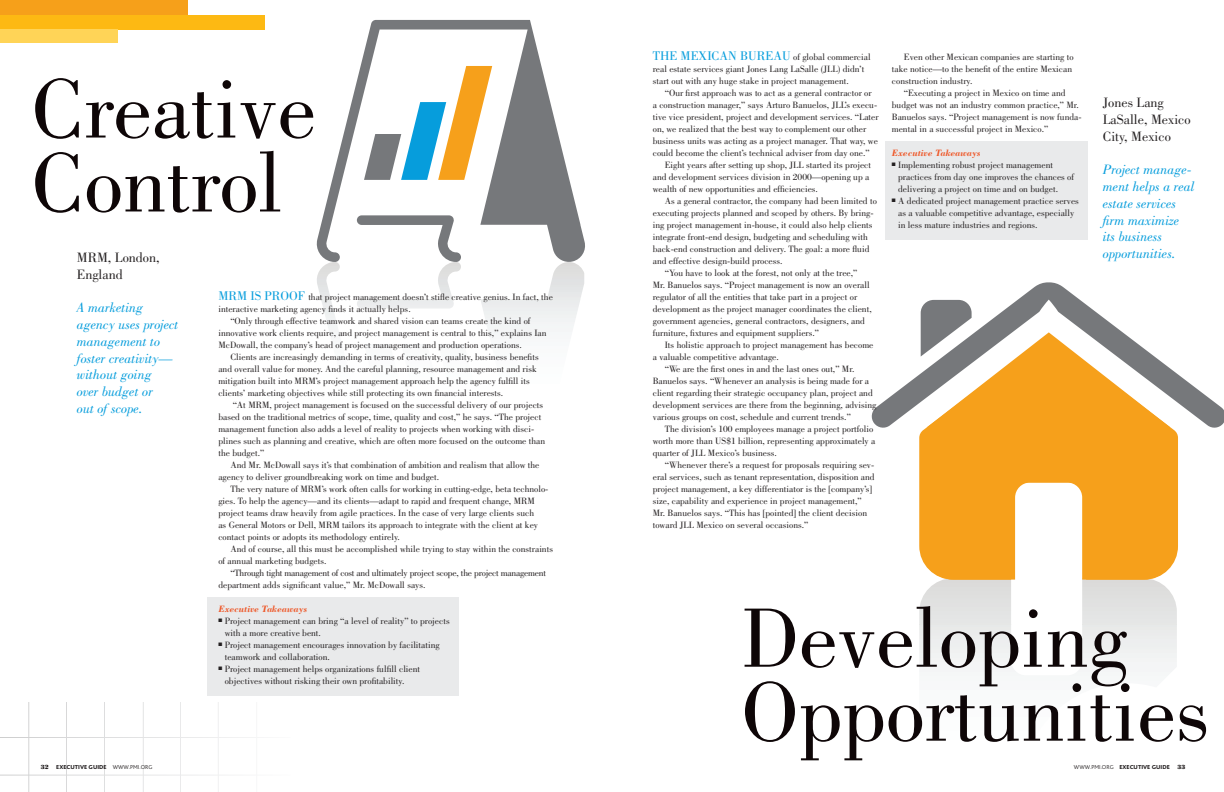
<style>
.page{position:relative;width:1224px;height:792px;background:#fff}
.page>*{position:absolute;margin:0;border:0;box-sizing:border-box;transform-origin:0 0}
.t1{font:87px/74px "Bodoni Std";color:#0e0607}
.t2{font:italic 14px/16.8px "Bodoni Std";color:#069ddc}
.t3{font:14px/16.8px "Bodoni Std";color:#231f20}
.t4{font:9.5px/12px "Bodoni Std";color:#231f20}
.t5{font:9.5px/12px "Bodoni Std";letter-spacing:-.02em;color:#231f20}
.t6{font:italic 700 9.5px "Bodoni Std";color:#ee5829}
.t7{font:800 6px "Bliss 2";color:#231f20}
.s1{font-size:13px;color:#069ddc}
.s2{font-family:"Bodoni Std Poster";font-weight:400}
.s3{font-weight:300}
</style>
<div class="page">
<div style="left:207px;top:597px;width:251px;height:99px;background:#e9eaeb"></div>
<div style="left:886px;top:141px;width:202px;height:99px;background:#e9eaeb"></div>
<svg style="left:317px;top:262px;width:267px;height:70px"></svg>
<svg style="left:316px;top:20px;width:269px;height:242px"></svg>
<svg style="left:357px;top:215px;width:104px;height:94px"></svg>
<svg style="left:919px;top:580px;width:258px;height:92px"></svg>
<svg style="left:920px;top:429px;width:258px;height:151px;fill:#f6a01b"></svg>
<svg style="left:871px;top:282px;width:353px;height:147px"></svg>
<div style="left:0;top:0;width:188px;height:15px;background:#f6a01a"></div>
<div style="left:0;top:15px;width:264px;height:15px;background:#fdb913"></div>
<div style="left:0;top:30px;width:118px;height:13px;background:#ffd457"></div>
<svg style="left:921px;top:300px;width:249px;height:149px"></svg>
<p class="t1" style="left:31px;top:73px;width:287px">Creative<br>Control</p>
<p class="t3" style="left:77px;top:249px;width:84px">MRM, London,<br>England</p>
<p class="t2" style="left:77px;top:299px;width:103px">A marketing agency uses project management to foster creativity— without going<br>over budget or<br>out of scope.</p>
<p class="t4" style="left:218px;top:291px;width:336px"><span class="s1">MRM IS PROOF</span> that project management doesn’t stifle creative genius. In fact, the interactive marketing agency finds it actually helps.</p>
<p class="t4" style="left:218px;top:315px;width:330px;text-indent:12px">“Only through effective teamwork and shared vision can teams create the kind of innovative work clients require, and project management is central to this,” explains Ian<br>McDowall, the company’s head of project management and production operations.</p>
<p class="t4" style="left:218px;top:351px;width:322px;text-indent:12px">Clients are increasingly demanding in terms of creativity, quality, business benefits and overall value for money. And the careful planning, resource management and risk mitigation built into MRM’s project management approach help the agency fulfill its clients’ marketing objectives while still protecting its own financial interests.</p>
<p class="t4" style="left:218px;top:399px;width:328px;text-indent:14px">“At MRM, project management is focused on the successful delivery of our projects based on the traditional metrics of scope, time, quality and cost,” he says. “The project management function also adds a level of reality to projects when working with disci&shy;plines such as planning and creative, which are often more focused on the outcome than the budget.”</p>
<p class="t4" style="left:218px;top:459px;width:323px;text-indent:12px">And Mr. McDowall says it’s that combination of ambition and realism that allow the agency to deliver groundbreaking work on time and budget.</p>
<p class="t4" style="left:218px;top:483px;width:332px;text-indent:12px">The very nature of MRM’s work often calls for working in cutting-edge, beta technolo&shy;gies. To help the agency—and its clients—adapt to rapid and frequent change, MRM project teams draw heavily from agile practices. In the case of very large clients such<br>as General Motors or Dell, MRM tailors its approach to integrate with the client at key contact points or adopts its methodology entirely.</p>
<p class="t4" style="left:218px;top:543px;width:336px;text-indent:12px">And of course, all this must be accomplished while trying to stay within the constraints of annual marketing budgets.</p>
<p class="t5" style="left:218px;top:567px;width:329px;text-indent:12px">“Through tight management of cost and ultimately project scope, the project management department adds significant value,” Mr. McDowall says.</p>
<p class="t6" style="left:218px;top:603px;width:90px">Executive Takeaways</p>
<p class="t4" style="left:225px;top:615px;width:227px;text-indent:-6px">■ Project management can bring “a level of reality” to projects with a more creative bent.</p>
<p class="t4" style="left:225px;top:639px;width:216px;text-indent:-6px">■ Project management encourages innovation by facilitating teamwork and collaboration.</p>
<p class="t4" style="left:225px;top:663px;width:197px;text-indent:-6px">■ Project management helps organizations fulfill client objectives without risking their own profitability.</p>
<p class="t4" style="left:653px;top:51px;width:219px"><span class="s1">THE MEXICAN BUREAU</span> of global commercial real estate services giant Jones Lang LaSalle (JLL) didn’t start out with any huge stake in project management.</p>
<p class="t4" style="left:653px;top:87px;width:227px;text-indent:12px">“Our first approach was to act as a general contractor or<br>a construction manager,” says Arturo Banuelos, JLL’s execu&shy;tive vice president, project and development services. “Later on, we realized that the best way to complement our other business units was acting as a project manager. That way, we could become the client’s technical adviser from day one.”</p>
<p class="t4" style="left:653px;top:159px;width:220px;text-indent:12px">Eight years after setting up shop, JLL started its project and development services division in 2000—opening up a wealth of new opportunities and efficiencies.</p>
<p class="t4" style="left:653px;top:195px;width:226px;text-indent:12px">As a general contractor, the company had been limited to executing projects planned and scoped by others. By bring&shy;ing project management in-house, it could also help clients integrate front-end design, budgeting and scheduling with back-end construction and delivery. The goal: a more fluid and effective design-build process.</p>
<p class="t4" style="left:653px;top:267px;width:220px;text-indent:12px">“You have to look at the forest, not only at the tree,” Mr. Banuelos says. “Project management is now an overall regulator of all the entities that take part in a project or development as the project manager coordinates the client, government agencies, general contractors, designers, and furniture, fixtures and equipment suppliers.”</p>
<p class="t4" style="left:653px;top:339px;width:222px;text-indent:12px">Its holistic approach to project management has become a valuable competitive advantage.</p>
<p class="t4" style="left:653px;top:363px;width:225px;text-indent:12px">“We are the first ones in and the last ones out,” Mr.<br>Banuelos says. “Whenever an analysis is being made for a client regarding their strategic occupancy plan, project and development services are there from the beginning, advising various groups on cost, schedule and current trends.”</p>
<p class="t4" style="left:653px;top:423px;width:224px;text-indent:12px">The division’s 100 employees manage a project portfolio worth more than US$1 billion, representing approximately a quarter of JLL Mexico’s business.</p>
<p class="t4" style="left:653px;top:459px;width:223px;text-indent:12px">“Whenever there’s a request for proposals requiring sev&shy;eral services, such as tenant representation, disposition and project management, a key differentiator is the [company’s] size, capability and experience in project management,” Mr. Banuelos says. “This has [pointed] the client decision toward JLL Mexico on several occasions.”</p>
<p class="t4" style="left:892px;top:51px;width:183px;text-indent:12px">Even other Mexican companies are starting to take notice—to the benefit of the entire Mexican construction industry.</p>
<p class="t4" style="left:892px;top:87px;width:191px;text-indent:12px">“Executing a project in Mexico on time and budget was not an industry common practice,” Mr.<br>Banuelos says. “Project management is now funda&shy;mental in a successful project in Mexico.”</p>
<p class="t6" style="left:892px;top:147px;width:90px">Executive Takeaways</p>
<p class="t4" style="left:898px;top:159px;width:177px;text-indent:-6px">■ Implementing robust project management practices from day one improves the chances of delivering a project on time and on budget.</p>
<p class="t4" style="left:898px;top:195px;width:182px;text-indent:-6px">■ A dedicated project management practice serves as a valuable competitive advantage, especially in less mature industries and regions.</p>
<p class="t3" style="left:1103px;top:94px;width:89px">Jones Lang<br>LaSalle, Mexico<br>City, Mexico</p>
<p class="t2" style="left:1103px;top:161px;width:94px">Project manage&shy;ment helps a real estate services firm maximize its business opportunities.</p>
<p class="t1" style="left:741px;top:602px;width:470px">Developing<br>Opportunities</p>
<p class="t7" style="left:41px;top:763px;width:113px"><span class="s2">32</span> EXECUTIVE GUIDE <span class="s3">WWW.PMI.ORG</span></p>
<p class="t7" style="left:1074px;top:763px;width:113px"><span class="s3">WWW.PMI.ORG</span> EXECUTIVE GUIDE <span class="s2">33</span></p>
</div>
